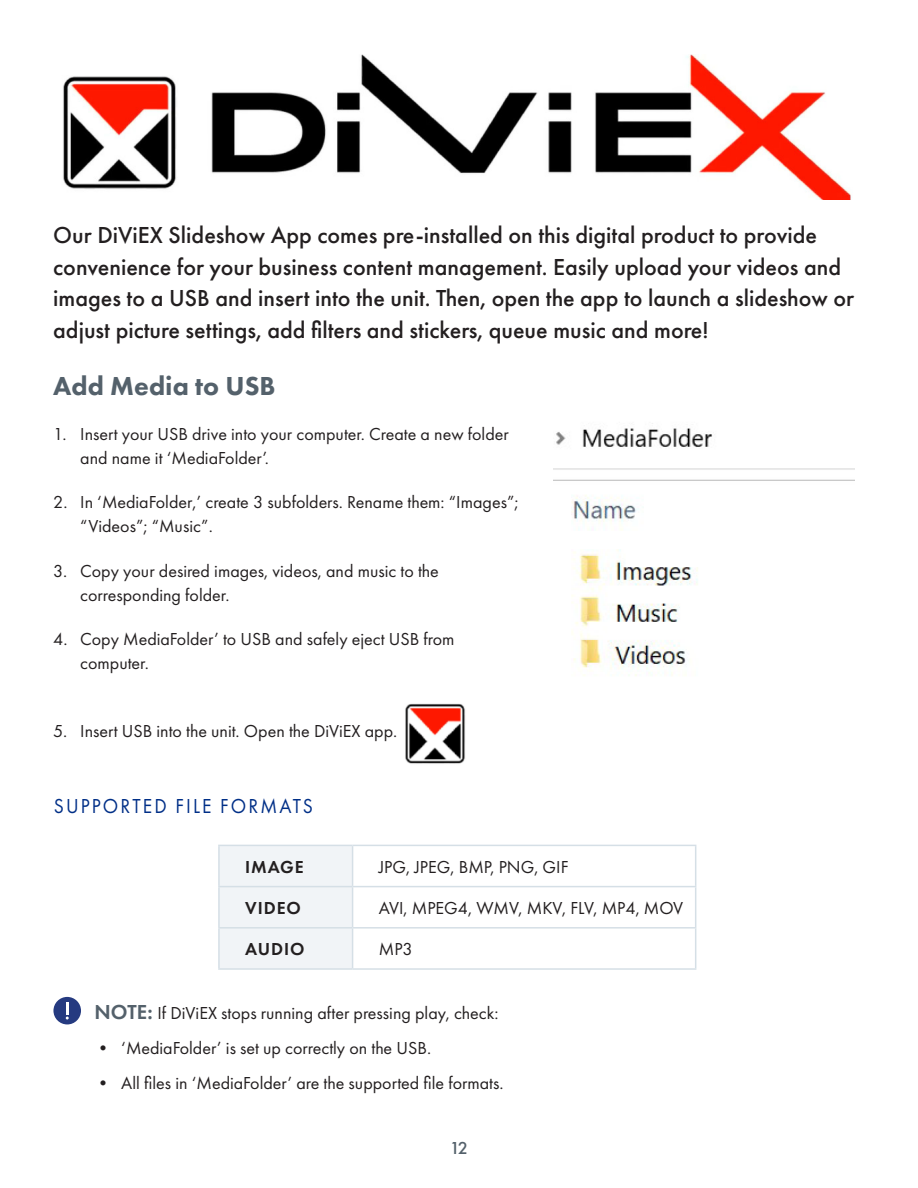
<style>
.page{position:relative;width:918px;height:1188px;background:#fff}
.page>*{position:absolute;margin:0;border:0;box-sizing:border-box;transform-origin:0 0}
.Heading_2{font:800 27px "Futura PT";color:#54616b}
.Breakout_Step_Title{font:500 24px/31.5px "Futura PT";color:#231f20}
.Heading_3{font:21px "Futura PT";letter-spacing:.11em;color:#002f87;scale:.93 1}
.Body_Cell{font:18px/24px "Futura PT";color:#231f20}
.Heading_Cell{font:600 18px "Futura PT";letter-spacing:.05em;color:#231f20}
.t1{font:500 18px "Futura PT";color:#54616b}
.s1{font-weight:600;font-size:21px;color:#54616b}
</style>
<div class="page">
<div style="left:220px;top:846px;width:132px;height:122px;background:#f1f4f7"></div>
<hr style="left:218px;top:845px;width:135px;height:1px;background:#d5dfe6">
<hr style="left:218px;top:846px;width:2px;height:40px;background:#d5dfe6">
<hr style="left:218px;top:886px;width:135px;height:1px;background:#d5dfe6">
<hr style="left:218px;top:887px;width:2px;height:40px;background:#d5dfe6">
<hr style="left:218px;top:927px;width:135px;height:2px;background:#d5dfe6">
<hr style="left:218px;top:929px;width:2px;height:39px;background:#d5dfe6">
<hr style="left:218px;top:968px;width:135px;height:2px;background:#d5dfe6">
<hr style="left:352px;top:887px;width:1px;height:40px;background:#d5dfe6">
<hr style="left:695px;top:887px;width:1px;height:40px;background:#d5dfe6">
<hr style="left:353px;top:927px;width:343px;height:2px;background:#d5dfe6">
<hr style="left:352px;top:929px;width:1px;height:39px;background:#d5dfe6">
<hr style="left:695px;top:929px;width:1px;height:39px;background:#d5dfe6">
<hr style="left:353px;top:968px;width:343px;height:2px;background:#d5dfe6">
<hr style="left:353px;top:845px;width:343px;height:1px;background:#d5dfe6">
<hr style="left:352px;top:846px;width:1px;height:40px;background:#d5dfe6">
<hr style="left:695px;top:846px;width:1px;height:40px;background:#d5dfe6">
<hr style="left:353px;top:886px;width:343px;height:1px;background:#d5dfe6">
<img style="left:63px;top:55px;width:788px;height:144px">
<img style="left:553px;top:423px;width:302px;height:253px">
<img style="left:405px;top:703px;width:60px;height:61px">
<div style="left:53px;top:997px;width:28px;height:27px;background:#253a80;border-radius:50%"></div>
<svg style="left:66px;top:1002px;width:3px;height:18px"></svg>
<p class="Breakout_Step_Title" style="left:53px;top:219px;width:802px">Our DiViEX Slideshow App comes pre-installed on this digital product to provide convenience for your business content management. Easily upload your videos and images to a USB and insert into the unit. Then, open the app to launch a slideshow or adjust picture settings, add filters and stickers, queue music and more!</p>
<p class="Heading_2" style="left:53px;top:369px;width:224px">Add Media to USB</p>
<p class="Body_Cell" style="left:80px;top:422px;width:430px;text-indent:-27px">1. Insert your USB drive into your computer. Create a new folder and name it ‘MediaFolder’.</p>
<p class="Body_Cell" style="left:80px;top:490px;width:440px;text-indent:-27px">2. In ‘MediaFolder,’ create 3 subfolders. Rename them: “Images”; “Videos”; “Music”.</p>
<p class="Body_Cell" style="left:80px;top:559px;width:360px;text-indent:-27px">3. Copy your desired images, videos, and music to the corresponding folder.</p>
<p class="Body_Cell" style="left:80px;top:627px;width:376px;text-indent:-27px">4. Copy MediaFolder’ to USB and safely eject USB from computer.</p>
<p class="Body_Cell" style="left:53px;top:719px;width:346px">5. Insert USB into the unit. Open the DiViEX app.</p>
<p class="Heading_3" style="left:54px;top:793px;width:280px">SUPPORTED FILE FORMATS</p>
<p class="Heading_Cell" style="left:245px;top:856px;width:60px">IMAGE</p>
<p class="Body_Cell" style="left:379px;top:855px;width:191px">JPG, JPEG, BMP, PNG, GIF</p>
<p class="Heading_Cell" style="left:245px;top:897px;width:57px">VIDEO</p>
<p class="Body_Cell" style="left:379px;top:896px;width:306px">AVI, MPEG4, WMV, MKV, FLV, MP4, MOV</p>
<p class="Heading_Cell" style="left:245px;top:938px;width:61px">AUDIO</p>
<p class="Body_Cell" style="left:379px;top:937px;width:35px">MP3</p>
<p class="Body_Cell" style="left:94px;top:1001px;width:406px"><span class="s1">NOTE:</span> If DiViEX stops running after pressing play, check:</p>
<p class="Body_Cell" style="left:94px;top:1036px;width:338px">• ‘MediaFolder’ is set up correctly on the USB.</p>
<p class="Body_Cell" style="left:94px;top:1070px;width:411px">• All files in ‘MediaFolder’ are the supported file formats.</p>
<p class="t1" style="left:450px;top:1137px;width:20px">12</p>
</div>
